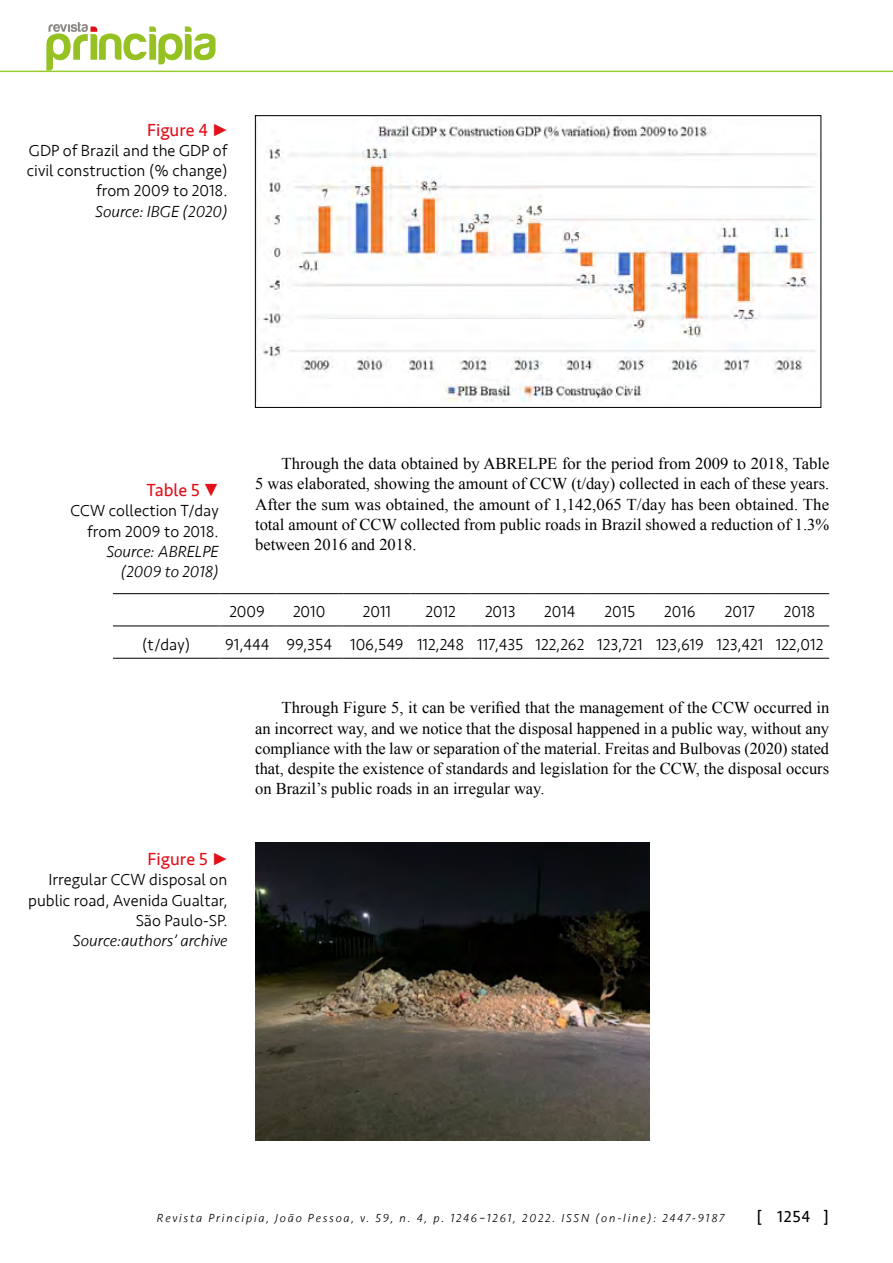
<style>
.page{position:relative;width:893px;height:1263px;background:#fff}
.page>*{position:absolute;margin:0;border:0;box-sizing:border-box;transform-origin:0 0}
.t1{font:18px "Seravek";color:#e2101a}
.t2{font:16.5px/20.2px "Times New Roman";color:#000;text-align:justify}
.t3{font:300 16.5px/20.2px "Seravek";color:#000;text-align:right}
.t4{font:italic 300 16.5px/20.2px "Seravek";color:#000;text-align:right}
.t5{font:16.5px "Seravek";color:#000}
.t6{font:italic 300 12px "Seravek";letter-spacing:.15em;color:#000}
</style>
<div class="page">
<hr style="left:0;top:71px;width:893px;height:1px;background:#9c3">
<img style="left:257px;top:119px;width:559px;height:283px">
<div style="left:255px;top:115px;width:566px;height:293px;border:1px solid #000"></div>
<hr style="left:113px;top:593px;width:106px;height:1px;background:#000">
<hr style="left:219px;top:593px;width:56px;height:1px;background:#000">
<hr style="left:275px;top:593px;width:68px;height:1px;background:#000">
<hr style="left:343px;top:593px;width:68px;height:1px;background:#000">
<hr style="left:411px;top:593px;width:60px;height:1px;background:#000">
<hr style="left:471px;top:593px;width:59px;height:1px;background:#000">
<hr style="left:530px;top:593px;width:60px;height:1px;background:#000">
<hr style="left:590px;top:593px;width:60px;height:1px;background:#000">
<hr style="left:650px;top:593px;width:60px;height:1px;background:#000">
<hr style="left:710px;top:593px;width:60px;height:1px;background:#000">
<hr style="left:770px;top:593px;width:59px;height:1px;background:#000">
<hr style="left:113px;top:626px;width:106px;height:1px;background:#000">
<hr style="left:219px;top:626px;width:56px;height:1px;background:#000">
<hr style="left:275px;top:626px;width:68px;height:1px;background:#000">
<hr style="left:343px;top:626px;width:68px;height:1px;background:#000">
<hr style="left:411px;top:626px;width:60px;height:1px;background:#000">
<hr style="left:471px;top:626px;width:59px;height:1px;background:#000">
<hr style="left:530px;top:626px;width:60px;height:1px;background:#000">
<hr style="left:590px;top:626px;width:60px;height:1px;background:#000">
<hr style="left:650px;top:626px;width:60px;height:1px;background:#000">
<hr style="left:710px;top:626px;width:60px;height:1px;background:#000">
<hr style="left:770px;top:626px;width:59px;height:1px;background:#000">
<hr style="left:113px;top:658px;width:106px;height:1px;background:#000">
<hr style="left:219px;top:658px;width:56px;height:1px;background:#000">
<hr style="left:275px;top:658px;width:68px;height:1px;background:#000">
<hr style="left:343px;top:658px;width:68px;height:1px;background:#000">
<hr style="left:411px;top:658px;width:60px;height:1px;background:#000">
<hr style="left:471px;top:658px;width:59px;height:1px;background:#000">
<hr style="left:530px;top:658px;width:60px;height:1px;background:#000">
<hr style="left:590px;top:658px;width:60px;height:1px;background:#000">
<hr style="left:650px;top:658px;width:60px;height:1px;background:#000">
<hr style="left:710px;top:658px;width:60px;height:1px;background:#000">
<hr style="left:770px;top:658px;width:59px;height:1px;background:#000">
<img style="left:255px;top:842px;width:395px;height:299px">
<svg style="left:46px;top:22px;width:170px;height:49px"></svg>
<p class="t1" style="left:147px;top:116px;width:82px">Figure 4 •</p>
<p class="t3" style="left:27px;top:141px;width:202px">GDP of Brazil and the GDP of civil construction (% change) from 2009 to 2018.</p>
<p class="t4" style="left:95px;top:201px;width:134px">Source: IBGE (2020)</p>
<p class="t1" style="left:146px;top:476px;width:74px">Table 5 •</p>
<p class="t3" style="left:71px;top:501px;width:150px">CCW collection T/day from 2009 to 2018.</p>
<p class="t4" style="left:106px;top:541px;width:114px">Source: ABRELPE (2009 to 2018)</p>
<p class="t2" style="left:255px;top:453px;width:576px;text-indent:26px">Through the data obtained by ABRELPE for the period from 2009 to 2018, Table 5 was elaborated, showing the amount of CCW (t/day) collected in each of these years.<br>After the sum was obtained, the amount of 1,142,065 T/day has been obtained. The total amount of CCW collected from public roads in Brazil showed a reduction of 1.3% between 2016 and 2018.</p>
<p class="t3" style="left:229px;top:602px;width:37px">2009</p>
<p class="t3" style="left:293px;top:602px;width:34px">2010</p>
<p class="t3" style="left:363px;top:602px;width:30px">2011</p>
<p class="t3" style="left:425px;top:602px;width:32px">2012</p>
<p class="t3" style="left:485px;top:602px;width:32px">2013</p>
<p class="t3" style="left:544px;top:602px;width:33px">2014</p>
<p class="t3" style="left:604px;top:602px;width:32px">2015</p>
<p class="t3" style="left:664px;top:602px;width:33px">2016</p>
<p class="t3" style="left:725px;top:602px;width:32px">2017</p>
<p class="t3" style="left:784px;top:602px;width:33px">2018</p>
<p class="t3" style="left:142px;top:634px;width:49px">(t/day)</p>
<p class="t3" style="left:225px;top:634px;width:600px">91,444 99,354 106,549 112,248 117,435 122,262 123,721 123,619 123,421 122,012</p>
<p class="t1" style="left:148px;top:845px;width:81px">Figure 5 •</p>
<p class="t3" style="left:28px;top:870px;width:201px">Irregular CCW disposal on public road, Avenida Gualtar,<br>São Paulo-SP.</p>
<p class="t4" style="left:73px;top:931px;width:156px">Source:authors’ archive</p>
<p class="t2" style="left:255px;top:697px;width:576px;text-indent:26px">Through Figure 5, it can be verified that the management of the CCW occurred in an incorrect way, and we notice that the disposal happened in a public way, without any compliance with the law or separation of the material. Freitas and Bulbovas (2020) stated that, despite the existence of standards and legislation for the CCW, the disposal occurs on Brazil’s public roads in an irregular way.</p>
<p class="t6" style="left:157px;top:1211px;width:569px">Revista Principia, João Pessoa, v. 59, n. 4, p. 1246–1261, 2022. ISSN (on-line): 2447-9187</p>
<p class="t5" style="left:757px;top:1204px;width:74px">[ 1254 ]</p>
</div>
